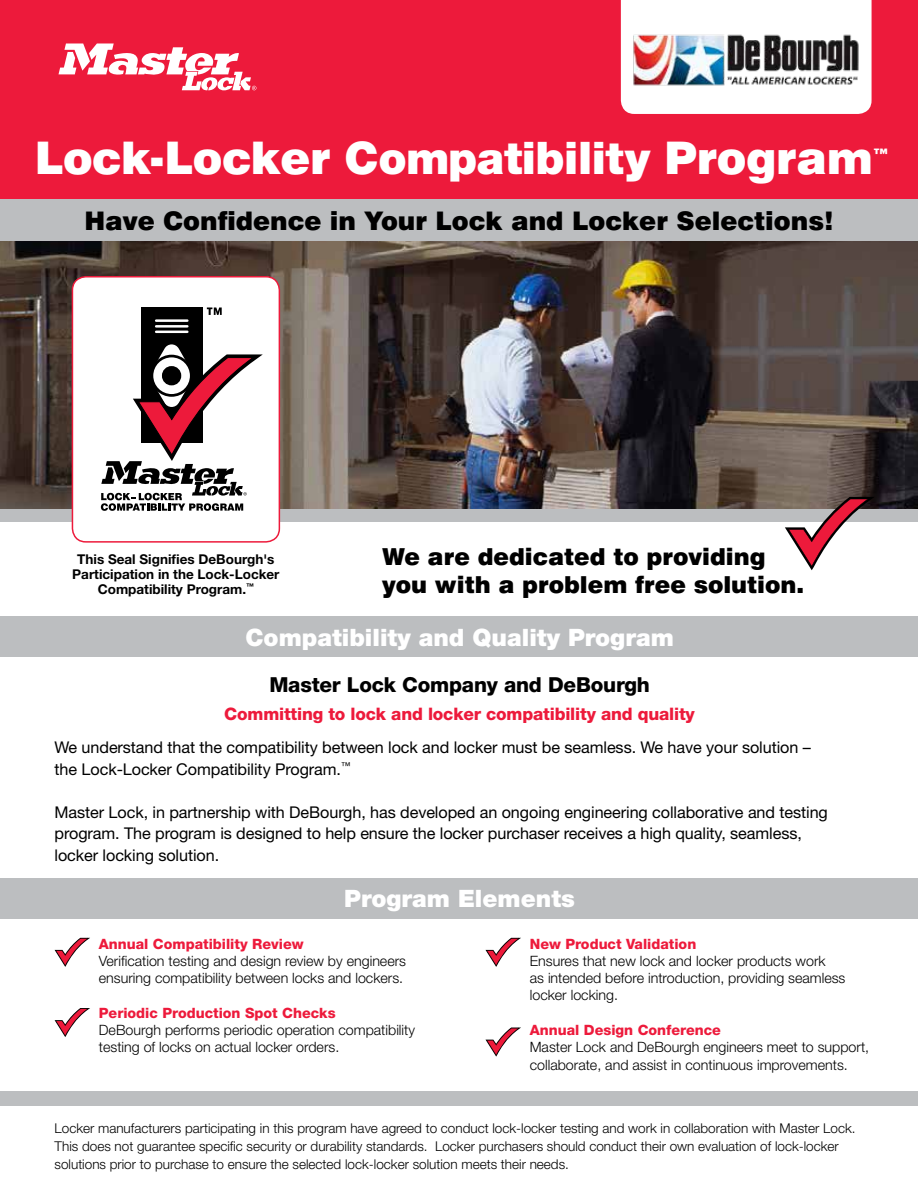
<style>
.page{position:relative;width:918px;height:1188px;background:#fff}
.page>*{position:absolute;margin:0;border:0;box-sizing:border-box;transform-origin:0 0}
.t1{font:900 45px "Swiss 721 BT";letter-spacing:-.01em;color:#fff}
.t2{font:900 25.65px "Swiss 721 BT";color:#000}
.t3{font:900 24px "Helvetica Neue LT";color:#fff}
.t4{font:900 23.4px/28px "Swiss 721 BT";color:#000}
.t5{font:800 20.7px "Helvetica Neue LT";letter-spacing:-.01em;color:#000}
.t6{font:900 20.1px "Swiss 721 BT";color:#fff}
.t7{font:800 17.25px "Helvetica Neue LT";letter-spacing:-.01em;color:#ed1a3b}
.t8{font:16.2px/21.6px "Helvetica Neue LT";letter-spacing:-.005em;color:#000}
.t9{font:300 14.25px/17.2px "Helvetica Neue LT";color:#000}
.t10{font:800 14.25px "Helvetica Neue LT";color:#ed1a3b}
.t11{font:300 13.5px/18px "Helvetica Neue LT";color:#000}
.t12{font:700 13.5px/15px "Helvetica Neue LT";color:#000;text-align:center}
.s1{font-family:"Helvetica Neue LT"}
</style>
<div class="page">
<img style="left:0;top:240px;width:918px;height:269px">
<div style="left:0;top:0;width:918px;height:202px;background:#ed1a3b"></div>
<div style="left:0;top:199px;width:918px;height:41px;background:#bcbec0"></div>
<div style="left:0;top:509px;width:918px;height:12px;background:#bcbec0"></div>
<div style="left:72px;top:277px;width:207px;height:265px;background:#fff;border-radius:14px"></div>
<div style="left:72px;top:276px;width:208px;height:267px;border:2px solid #ed1a3b;border-radius:14px"></div>
<svg style="left:59px;top:43px;width:197px;height:47px"></svg>
<svg style="left:785px;top:497px;width:90px;height:73px"></svg>
<div style="left:0;top:616px;width:918px;height:41px;background:#bcbec0"></div>
<svg style="left:55px;top:938px;width:35px;height:29px"></svg>
<svg style="left:55px;top:1008px;width:35px;height:29px"></svg>
<svg style="left:486px;top:938px;width:35px;height:29px"></svg>
<svg style="left:486px;top:1028px;width:35px;height:29px"></svg>
<div style="left:0;top:878px;width:918px;height:40px;background:#bcbec0"></div>
<div style="left:1px;top:1091px;width:917px;height:15px;background:#bcbec0"></div>
<div style="left:141px;top:308px;width:62px;height:135px;background:#000"></div>
<hr style="left:156px;top:319px;width:31px;height:3px;background:#fff">
<hr style="left:156px;top:325px;width:31px;height:3px;background:#fff">
<svg style="left:101px;top:331px;width:161px;height:180px"></svg>
<svg style="left:207px;top:308px;width:15px;height:7px"></svg>
<div style="left:621px;top:0;width:251px;height:114px;background:#fff"></div>
<img style="left:629px;top:30px;width:233px;height:59px">
<h1 class="t1" style="left:35px;top:131px;width:840px">Lock-Locker <span class="s1">Compatibility</span> Program</h1>
<h3 class="t6" style="left:872px;top:143px;width:18px">™</h3>
<h2 class="t2" style="left:84px;top:205px;width:751px">Have Confidence in Your Lock and Locker Selections!</h2>
<p class="t12" style="left:72px;top:551px;width:209px">This Seal Signifies DeBourgh's<br>Participation in the Lock-Locker<br>Compatibility Program.<sup>™</sup></p>
<h3 class="t4" style="left:382px;top:543px;width:424px">We are dedicated to providing you with a problem free solution.</h3>
<h3 class="t3" style="left:245px;top:623px;width:430px">Compatibility and Quality Program</h3>
<h3 class="t5" style="left:269px;top:673px;width:382px">Master Lock Company and DeBourgh</h3>
<p class="t7" style="left:224px;top:704px;width:472px">Committing to lock and locker compatibility and quality</p>
<p class="t8" style="left:55px;top:736px;width:758px">We understand that the compatibility between lock and locker must be seamless. We have your solution – the Lock-Locker Compatibility Program.<sup>™</sup></p>
<p class="t8" style="left:55px;top:801px;width:775px">Master Lock, in partnership with DeBourgh, has developed an ongoing engineering collaborative and testing program. The program is designed to help ensure the locker purchaser receives a high quality, seamless, locker locking solution.</p>
<h3 class="t3" style="left:344px;top:884px;width:232px">Program Elements</h3>
<p class="t10" style="left:99px;top:935px;width:206px">Annual Compatibility Review</p>
<p class="t9" style="left:99px;top:952px;width:309px">Verification testing and design review by engineers ensuring compatibility between locks and lockers.</p>
<p class="t10" style="left:99px;top:1004px;width:238px">Periodic Production Spot Checks</p>
<p class="t9" style="left:99px;top:1021px;width:318px">DeBourgh performs periodic operation compatibility testing of locks on actual locker orders.</p>
<p class="t10" style="left:530px;top:935px;width:168px">New Product Validation</p>
<p class="t9" style="left:530px;top:952px;width:317px">Ensures that new lock and locker products work<br>as intended before introduction, providing seamless locker locking.</p>
<p class="t10" style="left:530px;top:1021px;width:193px">Annual Design Conference</p>
<p class="t9" style="left:530px;top:1038px;width:341px">Master Lock and DeBourgh engineers meet to support, collaborate, and assist in continuous improvements.</p>
<p class="t11" style="left:55px;top:1119px;width:802px">Locker manufacturers participating in this program have agreed to conduct lock-locker testing and work in collaboration with Master Lock.<br>This does not guarantee specific security or durability standards. Locker purchasers should conduct their own evaluation of lock-locker solutions prior to purchase to ensure the selected lock-locker solution meets their needs.</p>
</div>
